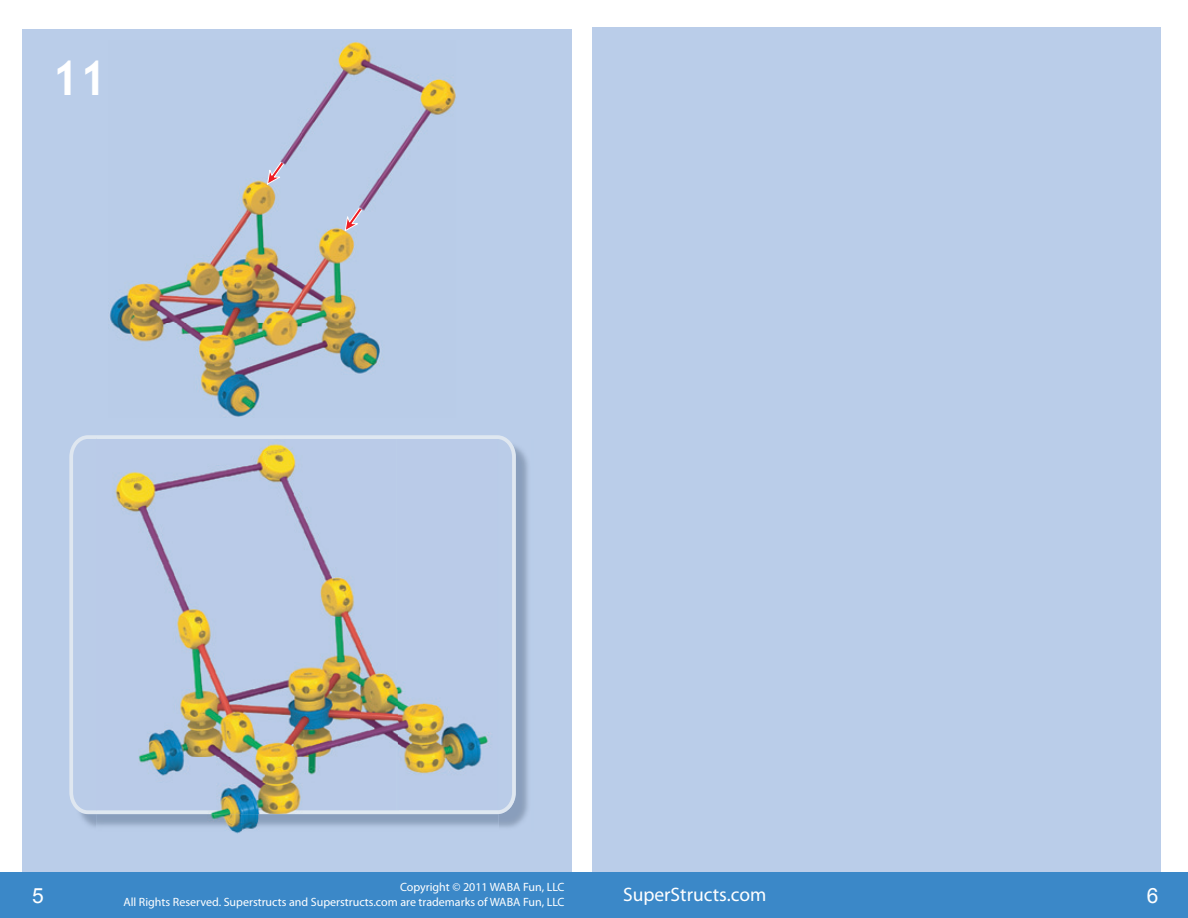
<style>
.page{position:relative;width:1188px;height:918px;background:#fff}
.page>*{position:absolute;margin:0;border:0;box-sizing:border-box;transform-origin:0 0}
.t1{font:700 48px "Trebuchet MS";color:#fff}
.t2{font:21px "Arial";color:#fff}
.t3{font:19.5px "Myriad Pro";color:#fff}
.t4{font:12px/14.4px "Myriad Pro";color:#fff;text-align:right}
</style>
<div class="page">
<div style="left:23px;top:30px;width:549px;height:842px;background:#bacde9"></div>
<div style="left:593px;top:27px;width:568px;height:846px;background:#bacde9"></div>
<div style="left:0;top:872px;width:1188px;height:46px;background:#3b88c8"></div>
<svg style="left:69px;top:435px;width:447px;height:379px"></svg>
<img style="left:110px;top:42px;width:346px;height:375px">
<img style="left:96px;top:437px;width:403px;height:397px">
<svg style="left:344px;top:207px;width:19px;height:28px"></svg>
<svg style="left:267px;top:161px;width:22px;height:30px"></svg>
<h1 class="t1" style="left:51px;top:48px;width:57px">11</h1>
<p class="t4" style="left:123px;top:880px;width:443px">Copyright © 2011 WABA Fun, LLC<br>All Rights Reserved. Superstructs and Superstructs.com are trademarks of WABA Fun, LLC</p>
<h3 class="t3" style="left:623px;top:883px;width:145px">SuperStructs.com</h3>
<h2 class="t2" style="left:32px;top:882px;width:13px">5</h2>
<h2 class="t2" style="left:1147px;top:882px;width:13px">6</h2>
</div>
